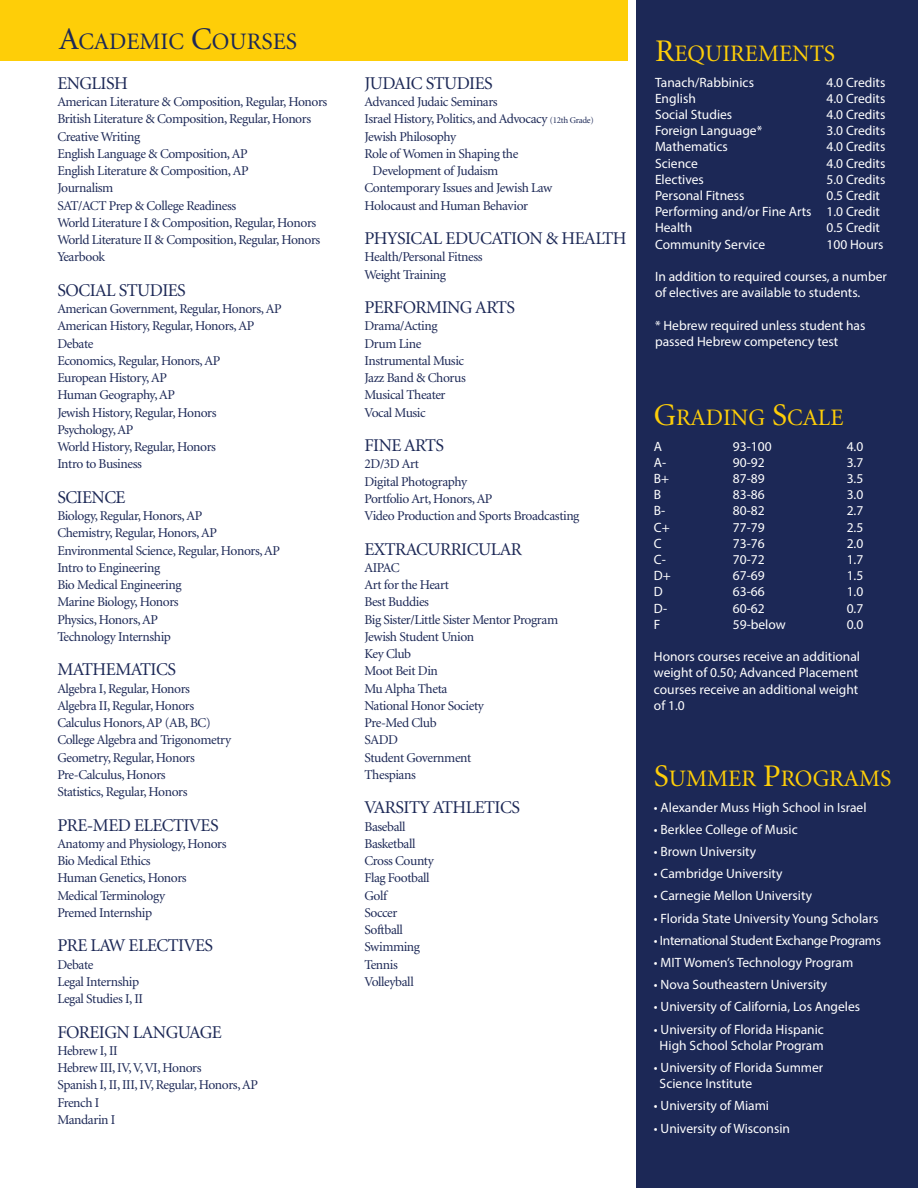
<style>
.page{position:relative;width:918px;height:1188px;background:#fff}
.page>*{position:absolute;margin:0;border:0;box-sizing:border-box;transform-origin:0 0}
.t1{font:23.7px "Minion";color:#fece08}
.t2{font:23.7px "Minion";color:#1c2856}
.t3{font:18px "Minion";letter-spacing:-.03em;color:#1c2856}
.t4{font:13.5px/17.2px "Minion";letter-spacing:-.03em;color:#1c2856}
.t5{font:13.5px/16.2px "Myriad Pro";color:#fff}
.t6{font:13.5px "Myriad Pro";letter-spacing:-.025em;color:#fff}
.s1{font-size:31.5px}
.s2{font-size:9px}
</style>
<div class="page">
<div style="left:0;top:0;width:628px;height:60px;background:#fece08"></div>
<div style="left:636px;top:0;width:282px;height:1188px;background:#1c2856"></div>
<h1 class="t2" style="left:59px;top:32px;width:240px"><span class="s1">A</span>CADEMIC <span class="s1">C</span>OURSES</h1>
<h2 class="t3" style="left:57px;top:76px;width:72px">ENGLISH</h2>
<p class="t4" style="left:57px;top:94px;width:272px">American Literature &amp; Composition, Regular, Honors British Literature &amp; Composition, Regular, Honors Creative Writing<br>English Language &amp; Composition, AP<br>English Literature &amp; Composition, AP<br>Journalism<br>SAT/ACT Prep &amp; College Readiness<br>World Literature I &amp; Composition, Regular, Honors World Literature II &amp; Composition, Regular, Honors Yearbook</p>
<h2 class="t3" style="left:57px;top:283px;width:130px">SOCIAL STUDIES</h2>
<p class="t4" style="left:57px;top:301px;width:226px">American Government, Regular, Honors, AP<br>American History, Regular, Honors, AP<br>Debate<br>Economics, Regular, Honors, AP<br>European History, AP<br>Human Geography, AP<br>Jewish History, Regular, Honors<br>Psychology, AP<br>World History, Regular, Honors<br>Intro to Business</p>
<h2 class="t3" style="left:57px;top:490px;width:70px">SCIENCE</h2>
<p class="t4" style="left:57px;top:508px;width:224px">Biology, Regular, Honors, AP<br>Chemistry, Regular, Honors, AP<br>Environmental Science, Regular, Honors, AP<br>Intro to Engineering<br>Bio Medical Engineering<br>Marine Biology, Honors<br>Physics, Honors, AP<br>Technology Internship</p>
<h2 class="t3" style="left:57px;top:663px;width:120px">MATHEMATICS</h2>
<p class="t4" style="left:57px;top:681px;width:175px">Algebra I, Regular, Honors<br>Algebra II, Regular, Honors<br>Calculus Honors, AP (AB, BC)<br>College Algebra and Trigonometry<br>Geometry, Regular, Honors<br>Pre-Calculus, Honors<br>Statistics, Regular, Honors</p>
<h2 class="t3" style="left:57px;top:818px;width:163px">PRE-MED ELECTIVES</h2>
<p class="t4" style="left:57px;top:836px;width:171px">Anatomy and Physiology, Honors<br>Bio Medical Ethics<br>Human Genetics, Honors<br>Medical Terminology<br>Premed Internship</p>
<h2 class="t3" style="left:57px;top:939px;width:157px">PRE LAW ELECTIVES</h2>
<p class="t4" style="left:57px;top:957px;width:87px">Debate<br>Legal Internship<br>Legal Studies I, II</p>
<h2 class="t3" style="left:57px;top:1025px;width:166px">FOREIGN LANGUAGE</h2>
<p class="t4" style="left:57px;top:1043px;width:202px">Hebrew I, II<br>Hebrew III, IV, V, VI, Honors<br>Spanish I, II, III, IV, Regular, Honors, AP<br>French I<br>Mandarin I</p>
<h2 class="t3" style="left:365px;top:76px;width:130px">JUDAIC STUDIES</h2>
<p class="t4" style="left:365px;top:94px;width:135px">Advanced Judaic Seminars</p>
<p class="t4" style="left:365px;top:111px;width:231px">Israel History, Politics, and Advocacy <span class="s2">(12th Grade)</span></p>
<p class="t4" style="left:365px;top:129px;width:93px">Jewish Philosophy</p>
<p class="t4" style="left:365px;top:146px;width:155px">Role of Women in Shaping the</p>
<p class="t4" style="left:373px;top:163px;width:127px">Development of Judaism</p>
<p class="t4" style="left:365px;top:180px;width:189px">Contemporary Issues and Jewish Law</p>
<p class="t4" style="left:365px;top:198px;width:165px">Holocaust and Human Behavior</p>
<h2 class="t3" style="left:365px;top:231px;width:264px">PHYSICAL EDUCATION &amp; HEALTH</h2>
<p class="t4" style="left:365px;top:249px;width:120px">Health/Personal Fitness<br>Weight Training</p>
<h2 class="t3" style="left:365px;top:300px;width:152px">PERFORMING ARTS</h2>
<p class="t4" style="left:365px;top:318px;width:103px">Drama/Acting<br>Drum Line<br>Instrumental Music<br>Jazz Band &amp; Chorus<br>Musical Theater<br>Vocal Music</p>
<h2 class="t3" style="left:365px;top:438px;width:81px">FINE ARTS</h2>
<p class="t4" style="left:365px;top:456px;width:216px">2D/3D Art<br>Digital Photography<br>Portfolio Art, Honors, AP<br>Video Production and Sports Broadcasting</p>
<h2 class="t3" style="left:365px;top:542px;width:159px">EXTRACURRICULAR</h2>
<p class="t4" style="left:365px;top:560px;width:195px">AIPAC<br>Art for the Heart<br>Best Buddies<br>Big Sister/Little Sister Mentor Program<br>Jewish Student Union<br>Key Club<br>Moot Beit Din<br>Mu Alpha Theta<br>National Honor Society<br>Pre-Med Club<br>SADD<br>Student Government<br>Thespians</p>
<h2 class="t3" style="left:365px;top:801px;width:157px">VARSITY ATHLETICS</h2>
<p class="t4" style="left:365px;top:819px;width:71px">Baseball<br>Basketball<br>Cross County<br>Flag Football<br>Golf<br>Soccer<br>Softball<br>Swimming<br>Tennis<br>Volleyball</p>
<h1 class="t1" style="left:655px;top:44px;width:182px"><span class="s1">R</span>EQUIREMENTS</h1>
<p class="t5" style="left:655px;top:75px;width:101px">Tanach/Rabbinics</p>
<p class="t5" style="left:827px;top:75px;width:60px">4.0 Credits</p>
<p class="t5" style="left:655px;top:91px;width:42px">English</p>
<p class="t5" style="left:827px;top:91px;width:60px">4.0 Credits</p>
<p class="t5" style="left:655px;top:107px;width:79px">Social Studies</p>
<p class="t5" style="left:827px;top:107px;width:60px">4.0 Credits</p>
<p class="t5" style="left:655px;top:124px;width:109px">Foreign Language*</p>
<p class="t5" style="left:827px;top:124px;width:60px">3.0 Credits</p>
<p class="t5" style="left:655px;top:140px;width:74px">Mathematics</p>
<p class="t5" style="left:827px;top:140px;width:60px">4.0 Credits</p>
<p class="t5" style="left:655px;top:156px;width:44px">Science</p>
<p class="t5" style="left:827px;top:156px;width:60px">4.0 Credits</p>
<p class="t5" style="left:655px;top:172px;width:50px">Electives</p>
<p class="t5" style="left:827px;top:172px;width:60px">5.0 Credits</p>
<p class="t5" style="left:655px;top:188px;width:91px">Personal Fitness</p>
<p class="t5" style="left:655px;top:188px;width:227px;text-align:justify;text-indent:172px">0.5 Credit Performing and/or Fine Arts 1.0 Credit Health</p>
<p class="t5" style="left:827px;top:221px;width:55px">0.5 Credit</p>
<p class="t5" style="left:655px;top:237px;width:112px">Community Service</p>
<p class="t5" style="left:827px;top:237px;width:59px">100 Hours</p>
<p class="t5" style="left:655px;top:269px;width:234px">In addition to required courses, a number of electives are available to students.</p>
<p class="t5" style="left:655px;top:318px;width:212px">* Hebrew required unless student has passed Hebrew competency test</p>
<h1 class="t1" style="left:654px;top:408px;width:191px"><span class="s1">G</span>RADING <span class="s1">S</span>CALE</h1>
<p class="t5" style="left:654px;top:439px;width:10px">A</p>
<p class="t5" style="left:733px;top:439px;width:40px">93-100</p>
<p class="t5" style="left:847px;top:439px;width:18px">4.0</p>
<p class="t5" style="left:654px;top:455px;width:14px">A-</p>
<p class="t5" style="left:733px;top:455px;width:33px">90-92</p>
<p class="t5" style="left:847px;top:455px;width:18px">3.7</p>
<p class="t5" style="left:654px;top:471px;width:17px">B+</p>
<p class="t5" style="left:733px;top:471px;width:33px">87-89</p>
<p class="t5" style="left:847px;top:471px;width:18px">3.5</p>
<p class="t5" style="left:654px;top:488px;width:9px">B</p>
<p class="t5" style="left:733px;top:488px;width:33px">83-86</p>
<p class="t5" style="left:847px;top:488px;width:18px">3.0</p>
<p class="t5" style="left:654px;top:504px;width:13px">B-</p>
<p class="t5" style="left:733px;top:504px;width:33px">80-82</p>
<p class="t5" style="left:847px;top:504px;width:18px">2.7</p>
<p class="t5" style="left:654px;top:520px;width:17px">C+</p>
<p class="t5" style="left:733px;top:520px;width:33px">77-79</p>
<p class="t5" style="left:847px;top:520px;width:18px">2.5</p>
<p class="t5" style="left:654px;top:536px;width:9px">C</p>
<p class="t5" style="left:733px;top:536px;width:33px">73-76</p>
<p class="t5" style="left:847px;top:536px;width:18px">2.0</p>
<p class="t5" style="left:654px;top:552px;width:13px">C-</p>
<p class="t5" style="left:733px;top:552px;width:33px">70-72</p>
<p class="t5" style="left:847px;top:552px;width:18px">1.7</p>
<p class="t5" style="left:654px;top:569px;width:19px">D+</p>
<p class="t5" style="left:733px;top:569px;width:33px">67-69</p>
<p class="t5" style="left:847px;top:569px;width:18px">1.5</p>
<p class="t5" style="left:654px;top:585px;width:10px">D</p>
<p class="t5" style="left:733px;top:585px;width:33px">63-66</p>
<p class="t5" style="left:847px;top:585px;width:18px">1.0</p>
<p class="t5" style="left:654px;top:601px;width:15px">D-</p>
<p class="t5" style="left:733px;top:601px;width:33px">60-62</p>
<p class="t5" style="left:847px;top:601px;width:18px">0.7</p>
<p class="t5" style="left:654px;top:617px;width:8px">F</p>
<p class="t5" style="left:733px;top:617px;width:54px">59-below</p>
<p class="t5" style="left:847px;top:617px;width:18px">0.0</p>
<p class="t5" style="left:654px;top:650px;width:208px">Honors courses receive an additional weight of 0.50; Advanced Placement courses receive an additional weight of 1.0</p>
<h1 class="t1" style="left:654px;top:769px;width:239px"><span class="s1">S</span>UMMER <span class="s1">P</span>ROGRAMS</h1>
<p class="t5" style="left:654px;top:800px;width:214px">• Alexander Muss High School in Israel</p>
<p class="t5" style="left:654px;top:822px;width:145px">• Berklee College of Music</p>
<p class="t5" style="left:654px;top:844px;width:104px">• Brown University</p>
<p class="t5" style="left:654px;top:867px;width:130px">• Cambridge University</p>
<p class="t5" style="left:654px;top:889px;width:160px">• Carnegie Mellon University</p>
<p class="t5" style="left:654px;top:911px;width:226px">• Florida State University Young Scholars</p>
<p class="t6" style="left:654px;top:935px;width:229px">• International Student Exchange Programs</p>
<p class="t5" style="left:654px;top:955px;width:201px">• MIT Women’s Technology Program</p>
<p class="t5" style="left:654px;top:978px;width:175px">• Nova Southeastern University</p>
<p class="t5" style="left:654px;top:1000px;width:208px">• University of California, Los Angeles</p>
<p class="t5" style="left:654px;top:1022px;width:172px;text-align:center">• University of Florida Hispanic<br>High School Scholar Program</p>
<p class="t5" style="left:660px;top:1060px;width:165px;text-indent:-6px">• University of Florida Summer<br>Science Institute</p>
<p class="t5" style="left:654px;top:1099px;width:117px">• University of Miami</p>
<p class="t5" style="left:654px;top:1121px;width:138px">• University of Wisconsin</p>
</div>
